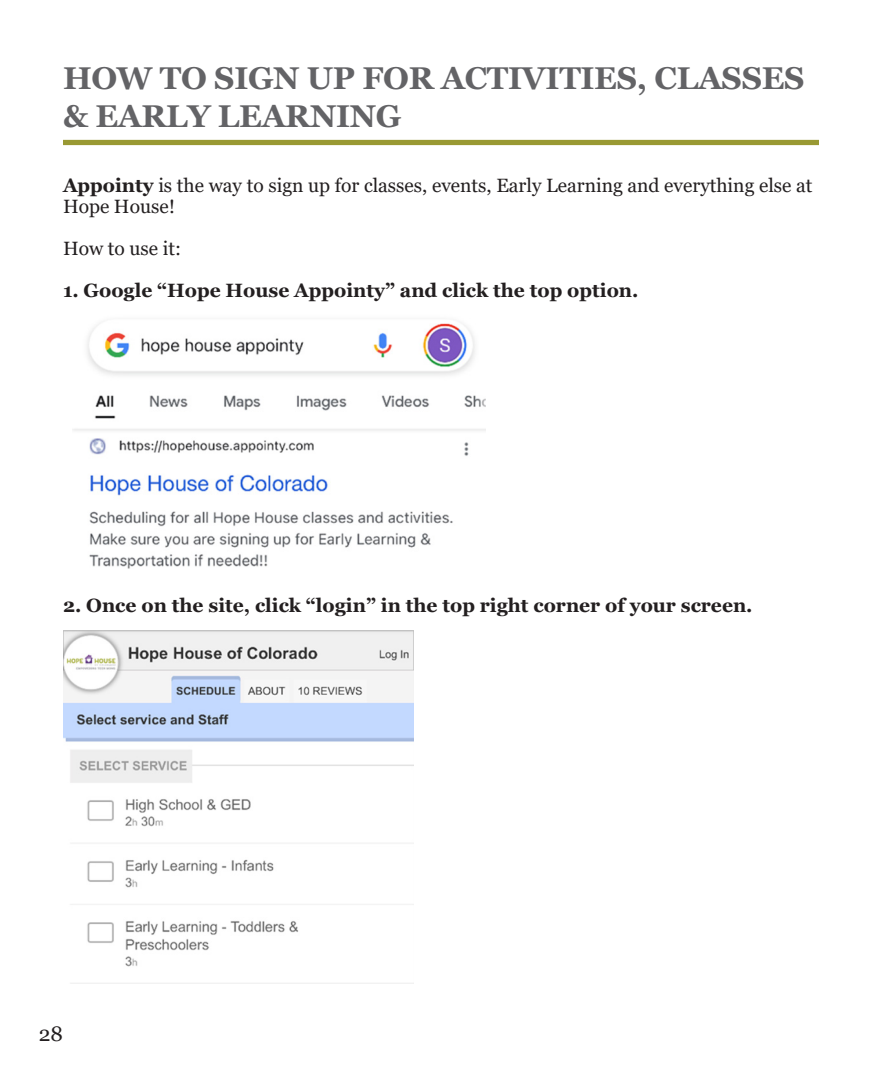
<style>
.page{position:relative;width:882px;height:1071px;background:#fff}
.page>*{position:absolute;margin:0;border:0;box-sizing:border-box;transform-origin:0 0}
.t1{font:700 31.5px/37.8px "Georgia";letter-spacing:-.01em;color:#636366}
.t2{font:21px "Georgia";color:#231f20}
.t3{font:700 19.25px "Georgia";color:#231f20}
.t4{font:19.25px/21px "Georgia";color:#231f20}
.s1{font-weight:700}
</style>
<div class="page">
<div style="left:63px;top:140px;width:756px;height:5px;background:#993"></div>
<img style="left:72px;top:323px;width:413px;height:245px">
<img style="left:63px;top:630px;width:350px;height:354px">
<p class="t1" style="left:63px;top:59px;width:743px">HOW TO SIGN UP FOR ACTIVITIES, CLASSES &amp; EARLY LEARNING</p>
<p class="t4" style="left:63px;top:175px;width:751px"><span class="s1">Appointy</span> is the way to sign up for classes, events, Early Learning and everything else at<br>Hope House!</p>
<p class="t4" style="left:63px;top:238px;width:120px">How to use it:</p>
<p class="t3" style="left:63px;top:278px;width:577px">1. Google “Hope House Appointy” and click the top option.</p>
<p class="t3" style="left:63px;top:593px;width:691px">2. Once on the site, click “login” in the top right corner of your screen.</p>
<p class="t2" style="left:39px;top:1021px;width:26px">28</p>
</div>
